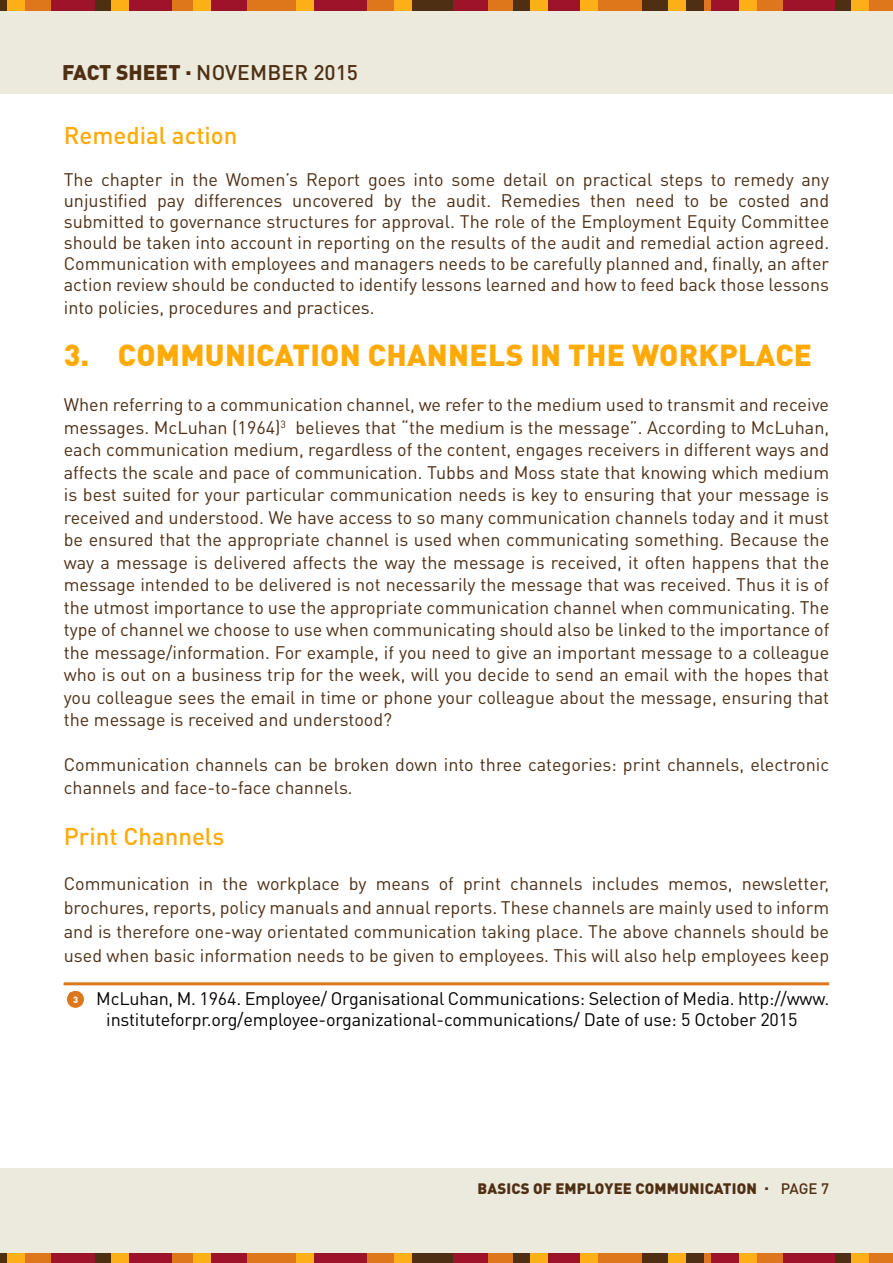
<style>
.page{position:relative;width:893px;height:1263px;background:#fff}
.page>*{position:absolute;margin:0;border:0;box-sizing:border-box;transform-origin:0 0}
.t1{font:900 30px "DIN Pro";letter-spacing:.01em;color:#ffaa07}
.t2{font:500 24px "DIN Pro";color:#ffaa07}
.t3{font:500 21px "DIN Pro";letter-spacing:.01em;color:#4e2f14}
.t4{font:18px/22.5px "DIN Pro";color:#4d2f15;text-align:justify}
.t5{font:18px/21px "DIN Pro";letter-spacing:-.01em;color:#000;text-align:center}
.t6{font:900 15px "DIN Pro";letter-spacing:.01em;color:#4e2f14}
.t7{font:500 15px "DIN Pro";color:#4e2f14}
.t8{font:900 9px "DIN Pro";color:#fff}
.s1{font-weight:900}
</style>
<div class="page">
<div style="left:0;top:1168px;width:893px;height:95px;background:#eceadc"></div>
<div style="left:0;top:0;width:893px;height:94px;background:#eceadc"></div>
<div style="left:0;top:0;width:893px;height:10px;background:#de761c"></div>
<div style="left:546px;top:0;width:36px;height:10px;background:#9c132a"></div>
<div style="left:210px;top:0;width:36px;height:10px;background:#9c132a"></div>
<div style="left:451px;top:0;width:36px;height:10px;background:#9c132a"></div>
<div style="left:51px;top:0;width:46px;height:10px;background:#9c132a"></div>
<div style="left:126px;top:0;width:46px;height:10px;background:#9c132a"></div>
<div style="left:783px;top:0;width:53px;height:10px;background:#9c132a"></div>
<div style="left:314px;top:0;width:53px;height:10px;background:#9c132a"></div>
<div style="left:643px;top:0;width:61px;height:10px;background:#4e2f14"></div>
<div style="left:712px;top:0;width:29px;height:10px;background:#9c132a"></div>
<div style="left:411px;top:0;width:42px;height:10px;background:#4e2f14"></div>
<div style="left:96px;top:0;width:17px;height:10px;background:#4e2f14"></div>
<div style="left:514px;top:0;width:17px;height:10px;background:#4e2f14"></div>
<div style="left:835px;top:0;width:17px;height:10px;background:#4e2f14"></div>
<div style="left:0;top:0;width:8px;height:10px;background:#4e2f14"></div>
<div style="left:8px;top:0;width:17px;height:10px;background:#fcaf17"></div>
<div style="left:193px;top:0;width:17px;height:10px;background:#fcaf17"></div>
<div style="left:740px;top:0;width:17px;height:10px;background:#fcaf17"></div>
<div style="left:668px;top:0;width:17px;height:10px;background:#fcaf17"></div>
<div style="left:580px;top:0;width:17px;height:10px;background:#fcaf17"></div>
<div style="left:395px;top:0;width:17px;height:10px;background:#fcaf17"></div>
<div style="left:111px;top:0;width:17px;height:10px;background:#fcaf17"></div>
<div style="left:530px;top:0;width:17px;height:10px;background:#fcaf17"></div>
<div style="left:851px;top:0;width:18px;height:10px;background:#fcaf17"></div>
<div style="left:297px;top:0;width:17px;height:10px;background:#fcaf17"></div>
<div style="left:0;top:1253px;width:893px;height:10px;background:#de761c"></div>
<div style="left:546px;top:1253px;width:36px;height:10px;background:#9c132a"></div>
<div style="left:210px;top:1253px;width:36px;height:10px;background:#9c132a"></div>
<div style="left:451px;top:1253px;width:36px;height:10px;background:#9c132a"></div>
<div style="left:51px;top:1253px;width:46px;height:10px;background:#9c132a"></div>
<div style="left:126px;top:1253px;width:46px;height:10px;background:#9c132a"></div>
<div style="left:783px;top:1253px;width:53px;height:10px;background:#9c132a"></div>
<div style="left:314px;top:1253px;width:53px;height:10px;background:#9c132a"></div>
<div style="left:643px;top:1253px;width:61px;height:10px;background:#4e2f14"></div>
<div style="left:712px;top:1253px;width:29px;height:10px;background:#9c132a"></div>
<div style="left:411px;top:1253px;width:42px;height:10px;background:#4e2f14"></div>
<div style="left:96px;top:1253px;width:17px;height:10px;background:#4e2f14"></div>
<div style="left:514px;top:1253px;width:17px;height:10px;background:#4e2f14"></div>
<div style="left:835px;top:1253px;width:17px;height:10px;background:#4e2f14"></div>
<div style="left:0;top:1253px;width:8px;height:10px;background:#4e2f14"></div>
<div style="left:8px;top:1253px;width:17px;height:10px;background:#fcaf17"></div>
<div style="left:193px;top:1253px;width:17px;height:10px;background:#fcaf17"></div>
<div style="left:740px;top:1253px;width:17px;height:10px;background:#fcaf17"></div>
<div style="left:668px;top:1253px;width:17px;height:10px;background:#fcaf17"></div>
<div style="left:580px;top:1253px;width:17px;height:10px;background:#fcaf17"></div>
<div style="left:395px;top:1253px;width:17px;height:10px;background:#fcaf17"></div>
<div style="left:111px;top:1253px;width:17px;height:10px;background:#fcaf17"></div>
<div style="left:530px;top:1253px;width:17px;height:10px;background:#fcaf17"></div>
<div style="left:851px;top:1253px;width:18px;height:10px;background:#fcaf17"></div>
<div style="left:297px;top:1253px;width:17px;height:10px;background:#fcaf17"></div>
<div style="left:67px;top:991px;width:17px;height:17px;background:#de761c;border-radius:50%"></div>
<hr style="left:64px;top:982px;width:765px;height:3px;background:#de761c">
<p class="t3" style="left:62px;top:58px;width:298px"><span class="s1">FACT SHEET </span><sup>.</sup> NOVEMBER 2015</p>
<h2 class="t2" style="left:64px;top:119px;width:175px">Remedial action</h2>
<p class="t4" style="left:64px;top:168px;width:767px;line-height:21.3px">The chapter in the Women’s Report goes into some detail on practical steps to remedy any unjustified pay differences uncovered by the audit. Remedies then need to be costed and submitted to governance structures for approval. The role of the Employment Equity Committee should be taken into account in reporting on the results of the audit and remedial action agreed.<br>Communication with employees and managers needs to be carefully planned and, finally, an after action review should be conducted to identify lessons learned and how to feed back those lessons into policies, procedures and practices.</p>
<h1 class="t1" style="left:64px;top:335px;width:750px">3. COMMUNICATION CHANNELS IN THE WORKPLACE</h1>
<p class="t4" style="left:64px;top:393px;width:767px">When referring to a communication channel, we refer to the medium used to transmit and receive messages. McLuhan (1964)<sup>3</sup> believes that “the medium is the message”. According to McLuhan, each communication medium, regardless of the content, engages receivers in different ways and affects the scale and pace of communication. Tubbs and Moss state that knowing which medium is best suited for your particular communication needs is key to ensuring that your message is received and understood. We have access to so many communication channels today and it must be ensured that the appropriate channel is used when communicating something. Because the way a message is delivered affects the way the message is received, it often happens that the message intended to be delivered is not necessarily the message that was received. Thus it is of the utmost importance to use the appropriate communication channel when communicating. The type of channel we choose to use when communicating should also be linked to the importance of the message/information. For example, if you need to give an important message to a colleague who is out on a business trip for the week, will you decide to send an email with the hopes that you colleague sees the email in time or phone your colleague about the message, ensuring that the message is received and understood?</p>
<p class="t4" style="left:64px;top:753px;width:767px">Communication channels can be broken down into three categories: print channels, electronic channels and face-to-face channels.</p>
<h2 class="t2" style="left:64px;top:820px;width:162px">Print Channels</h2>
<p class="t4" style="left:64px;top:870px;width:767px;line-height:24px">Communication in the workplace by means of print channels includes memos, newsletter, brochures, reports, policy manuals and annual reports. These channels are mainly used to inform and is therefore one-way orientated communication taking place. The above channels should be used when basic information needs to be given to employees. This will also help employees keep</p>
<p class="t5" style="left:68px;top:987px;width:763px">3 McLuhan, M. 1964. Employee/ Organisational Communications: Selection of Media. http://www. instituteforpr.org/employee-organizational-communications/ Date of use: 5 October 2015</p>
<p class="t8" style="left:73px;top:993px;width:7px">3</p>
<p class="t6" style="left:478px;top:1178px;width:293px">BASICS OF EMPLOYEE COMMUNICATION .</p>
<p class="t7" style="left:781px;top:1178px;width:50px">PAGE 7</p>
</div>
